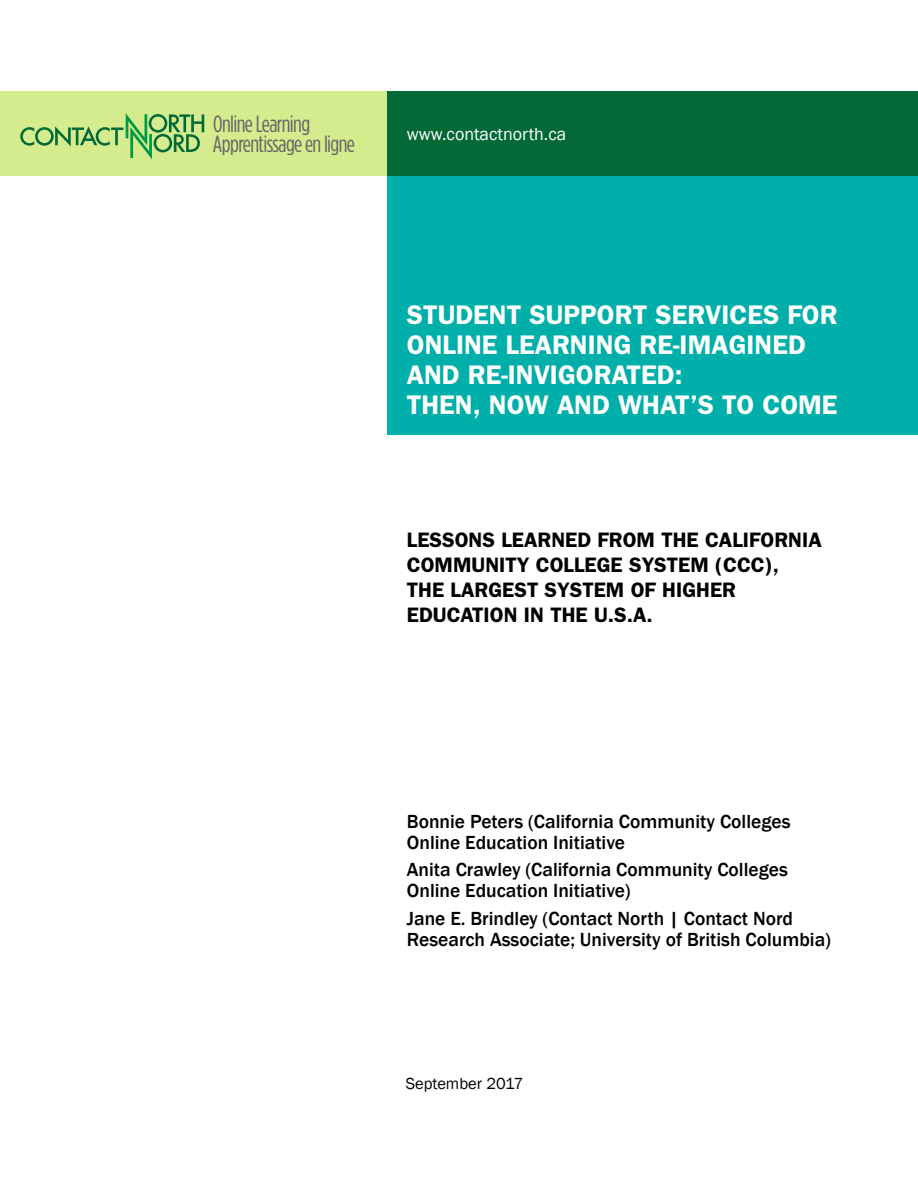
<style>
.page{position:relative;width:918px;height:1188px;background:#fff}
.page>*{position:absolute;margin:0;border:0;box-sizing:border-box;transform-origin:0 0}
.t1{font:600 27px/30px "Franklin Gothic";color:#fff}
.t2{font:23.25px/19.8px "Gotham Condensed";letter-spacing:-.025em;color:#636466}
.t3{font:600 21px/25.2px "Franklin Gothic";color:#000}
.t4{font:500 19.5px/21px "Franklin Gothic";color:#000}
.t5{font:18px "Franklin Gothic";color:#fff}
.t6{font:16.5px "Franklin Gothic";color:#000}
</style>
<div class="page">
<div style="left:387px;top:147px;width:531px;height:287px;background:#00afaa"></div>
<div style="left:0;top:91px;width:389px;height:85px;background:#d4ec8e"></div>
<div style="left:387px;top:91px;width:531px;height:85px;background:#026937"></div>
<svg style="left:20px;top:113px;width:184px;height:46px"></svg>
<p class="t2" style="left:213px;top:114px;width:144px">Online Learning<br>Apprentissage en ligne</p>
<p class="t5" style="left:407px;top:123px;width:161px">www.contactnorth.ca</p>
<h1 class="t1" style="left:407px;top:299px;width:432px">STUDENT SUPPORT SERVICES FOR<br>ONLINE LEARNING RE-IMAGINED<br>AND RE-INVIGORATED:<br>THEN, NOW AND WHAT’S TO COME</h1>
<p class="t3" style="left:407px;top:526px;width:416px">LESSONS LEARNED FROM THE CALIFORNIA<br>COMMUNITY COLLEGE SYSTEM (CCC),<br>THE LARGEST SYSTEM OF HIGHER<br>EDUCATION IN THE U.S.A.</p>
<p class="t4" style="left:407px;top:811px;width:385px">Bonnie Peters (California Community Colleges<br>Online Education Initiative</p>
<p class="t4" style="left:407px;top:860px;width:383px">Anita Crawley (California Community Colleges<br>Online Education Initiative)</p>
<p class="t4" style="left:407px;top:908px;width:426px">Jane E. Brindley (Contact North | Contact Nord<br>Research Associate; University of British Columbia)</p>
<p class="t6" style="left:406px;top:1074px;width:119px">September 2017</p>
</div>
